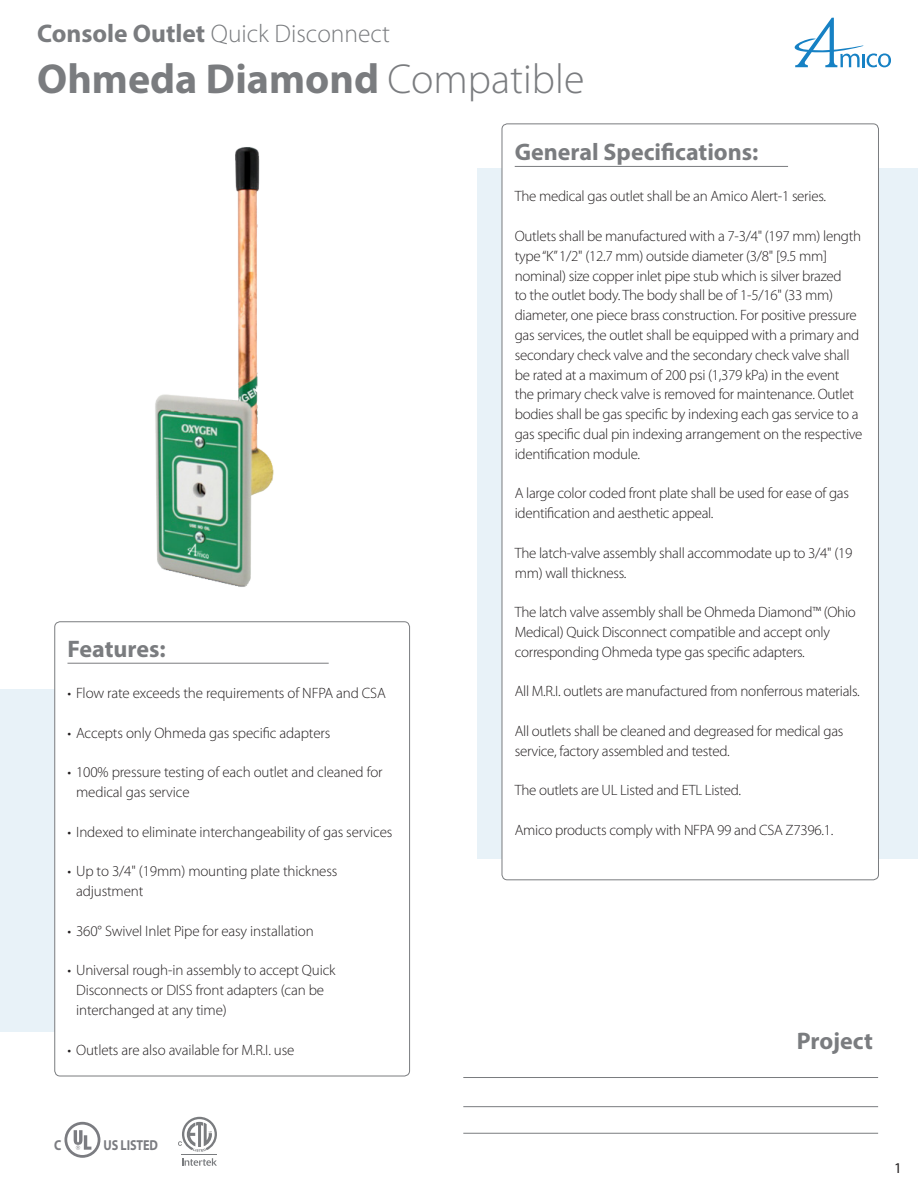
<style>
.page{position:relative;width:918px;height:1188px;background:#fff}
.page>*{position:absolute;margin:0;border:0;box-sizing:border-box;transform-origin:0 0}
.product_header{font:700 42px "Myriad Pro";color:#7a7c7f}
.category_header{font:300 25.5px "Myriad Pro";color:#7a7c7f}
.box_header{font:700 24px "Myriad Pro";color:#7a7c7f}
.body_copy{font:300 15px/19.8px "Myriad Pro";letter-spacing:-.02em;color:#231f20}
.Body_Text_2{font:15px "Myriad Pro";color:#231f20}
.t1{font:700 14.4px "Myriad";letter-spacing:-.01em;color:#7b7c81;scale:.84 1}
.s1{font-weight:700}
.s2{font-weight:300}
</style>
<div class="page">
<hr style="left:463px;top:1077px;width:415px;height:1px;background:#7a7c7f">
<hr style="left:463px;top:1106px;width:415px;height:1px;background:#7a7c7f">
<hr style="left:463px;top:1133px;width:415px;height:1px;background:#7a7c7f">
<svg style="left:794px;top:18px;width:97px;height:49px"></svg>
<div style="left:0;top:689px;width:353px;height:342px;background:#e8f2f8"></div>
<div style="left:477px;top:168px;width:441px;height:691px;background:#e8f2f8"></div>
<div style="left:502px;top:124px;width:376px;height:756px;background:#fff;border-radius:5px"></div>
<div style="left:55px;top:622px;width:355px;height:454px;background:#fff;border-radius:5px"></div>
<hr style="left:515px;top:166px;width:273px;height:1px;background:#7a7c7f">
<hr style="left:68px;top:663px;width:261px;height:1px;background:#7a7c7f">
<img style="left:155px;top:147px;width:119px;height:440px">
<svg style="left:64px;top:1122px;width:36px;height:36px"></svg>
<svg style="left:182px;top:1158px;width:35px;height:8px"></svg>
<hr style="left:182px;top:1154px;width:35px;height:1px;background:#7a7c7f">
<svg style="left:178px;top:1117px;width:39px;height:35px"></svg>
<p class="category_header" style="left:37px;top:18px;width:355px"><span class="s1">Console Outlet</span> Quick Disconnect</p>
<p class="product_header" style="left:37px;top:51px;width:549px">Ohmeda Diamond <span class="s2">Compatible</span></p>
<p class="box_header" style="left:68px;top:633px;width:100px">Features:</p>
<p class="body_copy" style="left:68px;top:683px;width:320px">• Flow rate exceeds the requirements of NFPA and CSA</p>
<p class="body_copy" style="left:68px;top:723px;width:264px">• Accepts only Ohmeda gas specific adapters</p>
<p class="body_copy" style="left:76px;top:762px;width:308px;text-indent:-9px">• 100% pressure testing of each outlet and cleaned for medical gas service</p>
<p class="body_copy" style="left:68px;top:822px;width:326px">• Indexed to eliminate interchangeability of gas services</p>
<p class="body_copy" style="left:76px;top:861px;width:263px;text-indent:-9px">• Up to 3/4" (19mm) mounting plate thickness adjustment</p>
<p class="body_copy" style="left:68px;top:921px;width:248px">• 360° Swivel Inlet Pipe for easy installation</p>
<p class="body_copy" style="left:76px;top:960px;width:261px;text-indent:-9px">• Universal rough-in assembly to accept Quick<br>Disconnects or DISS front adapters (can be interchanged at any time)</p>
<p class="body_copy" style="left:68px;top:1039px;width:228px">• Outlets are also available for M.R.I. use</p>
<p class="box_header" style="left:515px;top:136px;width:245px">General Specifications:</p>
<p class="body_copy" style="left:515px;top:186px;width:313px">The medical gas outlet shall be an Amico Alert-1 series.</p>
<p class="body_copy" style="left:515px;top:226px;width:349px">Outlets shall be manufactured with a 7-3/4" (197 mm) length type “K” 1/2" (12.7 mm) outside diameter (3/8" [9.5 mm] nominal) size copper inlet pipe stub which is silver brazed<br>to the outlet body. The body shall be of 1-5/16" (33 mm) diameter, one piece brass construction. For positive pressure gas services, the outlet shall be equipped with a primary and secondary check valve and the secondary check valve shall be rated at a maximum of 200 psi (1,379 kPa) in the event the primary check valve is removed for maintenance. Outlet bodies shall be gas specific by indexing each gas service to a gas specific dual pin indexing arrangement on the respective identification module.</p>
<p class="body_copy" style="left:515px;top:483px;width:336px">A large color coded front plate shall be used for ease of gas identification and aesthetic appeal.</p>
<p class="body_copy" style="left:515px;top:543px;width:339px">The latch-valve assembly shall accommodate up to 3/4" (19 mm) wall thickness.</p>
<p class="body_copy" style="left:515px;top:602px;width:343px">The latch valve assembly shall be Ohmeda Diamond™ (Ohio<br>Medical) Quick Disconnect compatible and accept only corresponding Ohmeda type gas specific adapters.</p>
<p class="body_copy" style="left:515px;top:681px;width:347px">All M.R.I. outlets are manufactured from nonferrous materials.</p>
<p class="body_copy" style="left:515px;top:721px;width:330px">All outlets shall be cleaned and degreased for medical gas service, factory assembled and tested.</p>
<p class="body_copy" style="left:515px;top:780px;width:228px">The outlets are UL Listed and ETL Listed.</p>
<p class="body_copy" style="left:515px;top:820px;width:320px">Amico products comply with NFPA 99 and CSA Z7396.1.</p>
<h3 class="box_header" style="left:797px;top:1026px;width:78px">Project</h3>
<p class="t1" style="left:54px;top:1138px;width:10px">C</p>
<p class="t1" style="left:104px;top:1138px;width:66px">US LISTED</p>
<p class="Body_Text_2" style="left:894px;top:1159px;width:9px">1</p>
</div>
